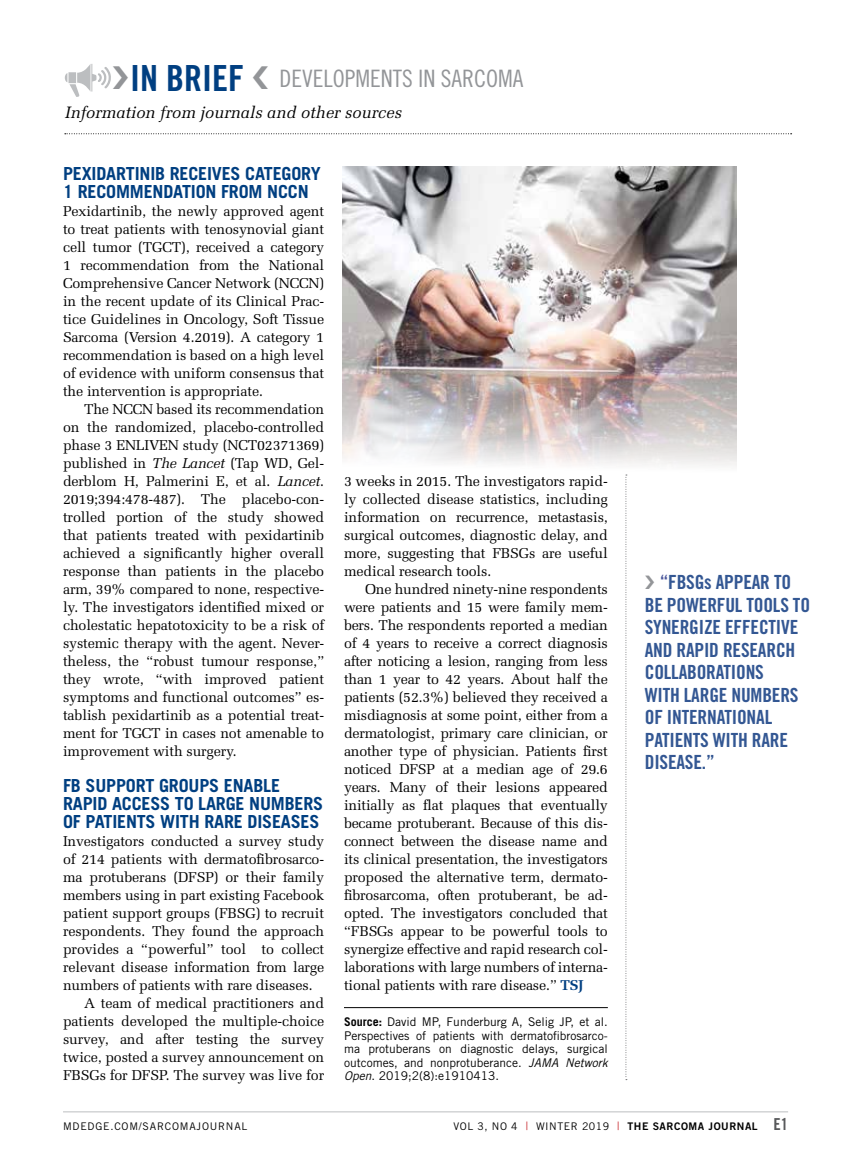
<style>
.page{position:relative;width:851px;height:1161px;background:#fff}
.page>*{position:absolute;margin:0;border:0;box-sizing:border-box;transform-origin:0 0}
.t1{font:24px "Trade Gothic LT Std Cn 18";color:#939598}
.t2{font:19.5px/22.5px "Trade Gothic LT Std Bd Cn 20";letter-spacing:-.01em;color:#335793}
.t3{font:700 18px/18px "Trade Gothic LT Std";letter-spacing:-.01em;color:#003f81}
.t4{font:italic 16.5px "Melior LT Std";color:#000}
.t5{font:14.25px/18px "Melior LT Std";letter-spacing:-.01em;color:#000;text-align:justify}
.t6{font:12px/13.5px "Trade Gothic LT Std";color:#000;text-align:justify}
.t7{font:10.5px "Trade Gothic LT Std";letter-spacing:.05em;color:#000}
.t8{font:10.5px "Trade Gothic LT Std";letter-spacing:.075em;color:#000}
.s1{font-family:"Trade Gothic LT Std Bd Cn 20";font-size:36px;color:#003f81}
.s2{font-style:italic}
.s3{font-weight:700;color:#003f81}
.s4{font-weight:700}
.s5{color:#4f5b9e}
.s6{font-size:11.55px;color:#c4161c}
.s7{font-family:"Trade Gothic LT Std Bd 2"}
.s8{font-family:"Trade Gothic LT Std Bd Cn 20";font-size:16.5px;color:#58595b}
</style>
<div class="page">
<hr style="left:63px;top:1112px;width:725px;height:1px;background:#bcbec0">
<svg style="left:65px;top:133px;width:726px;height:1px"></svg>
<hr style="left:344px;top:1007px;width:264px;height:1px;background:#000">
<svg style="left:625px;top:475px;width:2px;height:605px"></svg>
<img style="left:342px;top:167px;width:394px;height:299px">
<svg style="left:65px;top:64px;width:46px;height:33px"></svg>
<h1 class="t1" style="left:130px;top:64px;width:395px"><span class="s1">IN BRIEF</span> DEVELOPMENTS IN SARCOMA</h1>
<p class="t4" style="left:65px;top:102px;width:338px">Information from journals and other sources</p>
<p class="t3" style="left:63px;top:164px;width:259px">PEXIDARTINIB RECEIVES CATEGORY<br>1 RECOMMENDATION FROM NCCN</p>
<p class="t5" style="left:63px;top:202px;width:263px">Pexidartinib, the newly approved agent to treat patients with tenosynovial giant cell tumor (TGCT), received a category 1 recommendation from the National Comprehensive Cancer Network (NCCN) in the recent update of its Clinical Prac&shy;tice Guidelines in Oncology, Soft Tissue Sarcoma (Version 4.2019). A category 1 recommendation is based on a high level of evidence with uniform consensus that the intervention is appropriate.</p>
<p class="t5" style="left:63px;top:400px;width:263px;text-indent:21px">The NCCN based its recommendation on the randomized, placebo-controlled phase 3 ENLIVEN study (NCT02371369) published in <span class="s2">The Lancet</span> (Tap WD, Gel&shy;derblom H, Palmerini E, et al. <span class="s2">Lancet</span>.<br>2019;394:478-487). The placebo-con&shy;trolled portion of the study showed that patients treated with pexidartinib achieved a significantly higher overall response than patients in the placebo arm, 39% compared to none, respective&shy;ly. The investigators identified mixed or cholestatic hepatotoxicity to be a risk of systemic therapy with the agent. Never&shy;theless, the “robust tumour response,” they wrote, “with improved patient symptoms and functional outcomes” es&shy;tablish pexidartinib as a potential treat&shy;ment for TGCT in cases not amenable to improvement with surgery.</p>
<p class="t3" style="left:63px;top:776px;width:262px">FB SUPPORT GROUPS ENABLE<br>RAPID ACCESS TO LARGE NUMBERS<br>OF PATIENTS WITH RARE DISEASES</p>
<p class="t5" style="left:63px;top:832px;width:263px">Investigators conducted a survey study</p>
<p class="t5" style="left:63px;top:850px;width:263px">of 214 patients with dermatofibrosarco-</p>
<p class="t5" style="left:63px;top:868px;width:262px">ma protuberans (DFSP) or their family</p>
<p class="t5" style="left:63px;top:886px;width:263px">members using in part existing Facebook</p>
<p class="t5" style="left:63px;top:904px;width:263px">patient support groups (FBSG) to recruit</p>
<p class="t5" style="left:63px;top:922px;width:263px">respondents. They found the approach</p>
<p class="t5" style="left:63px;top:940px;width:263px">provides a “powerful” tool to collect</p>
<p class="t5" style="left:63px;top:958px;width:262px">relevant disease information from large</p>
<p class="t5" style="left:63px;top:976px;width:251px">numbers of patients with rare diseases.</p>
<p class="t5" style="left:84px;top:994px;width:242px">A team of medical practitioners and</p>
<p class="t5" style="left:63px;top:1012px;width:263px">patients developed the multiple-choice</p>
<p class="t5" style="left:63px;top:1030px;width:263px">survey, and after testing the survey</p>
<p class="t5" style="left:63px;top:1048px;width:263px">twice, posted a survey announcement on</p>
<p class="t5" style="left:63px;top:1066px;width:263px">FBSGs for DFSP. The survey was live for</p>
<p class="t5" style="left:344px;top:472px;width:265px">3 weeks in 2015. The investigators rapid&shy;ly collected disease statistics, including information on recurrence, metastasis, surgical outcomes, diagnostic delay, and more, suggesting that FBSGs are useful medical research tools.</p>
<p class="t5" style="left:344px;top:580px;width:265px;text-indent:21px">One hundred ninety-nine respondents were patients and 15 were family mem&shy;bers. The respondents reported a median of 4 years to receive a correct diagnosis after noticing a lesion, ranging from less than 1 year to 42 years. About half the patients (52.3%) believed they received a misdiagnosis at some point, either from a dermatologist, primary care clinician, or another type of physician. Patients first noticed DFSP at a median age of 29.6 years. Many of their lesions appeared initially as flat plaques that eventually became protuberant. Because of this dis&shy;connect between the disease name and its clinical presentation, the investigators proposed the alternative term, dermato&shy;fibrosarcoma, often protuberant, be ad&shy;opted. The investigators concluded that “FBSGs appear to be powerful tools to synergize effective and rapid research col&shy;laborations with large numbers of interna&shy;tional patients with rare disease.” <span class="s3">TSJ</span></p>
<p class="t6" style="left:344px;top:1015px;width:265px"><span class="s4">Source:</span> David MP, Funderburg A, Selig JP, et al.<br>Perspectives of patients with dermatofibrosarco&shy;ma protuberans on diagnostic delays, surgical outcomes, and nonprotuberance. <span class="s2">JAMA Network Open</span>. 2019;2(8):e1910413.</p>
<h2 class="t2" style="left:644px;top:571px;width:167px;text-indent:15px"><span class="s5">“</span>FBSGs APPEAR TO<br>BE POWERFUL TOOLS TO<br>SYNERGIZE EFFECTIVE<br>AND RAPID RESEARCH<br>COLLABORATIONS<br>WITH LARGE NUMBERS<br>OF INTERNATIONAL<br>PATIENTS WITH RARE<br>DISEASE.”</h2>
<p class="t8" style="left:63px;top:1120px;width:186px">MDEDGE.COM/SARCOMAJOURNAL</p>
<p class="t7" style="left:453px;top:1120px;width:336px">VOL 3, NO 4 <span class="s6">|</span> WINTER 2019 <span class="s6">|</span> <span class="s7">THE SARCOMA JOURNAL</span> <span class="s8">E1</span></p>
</div>
